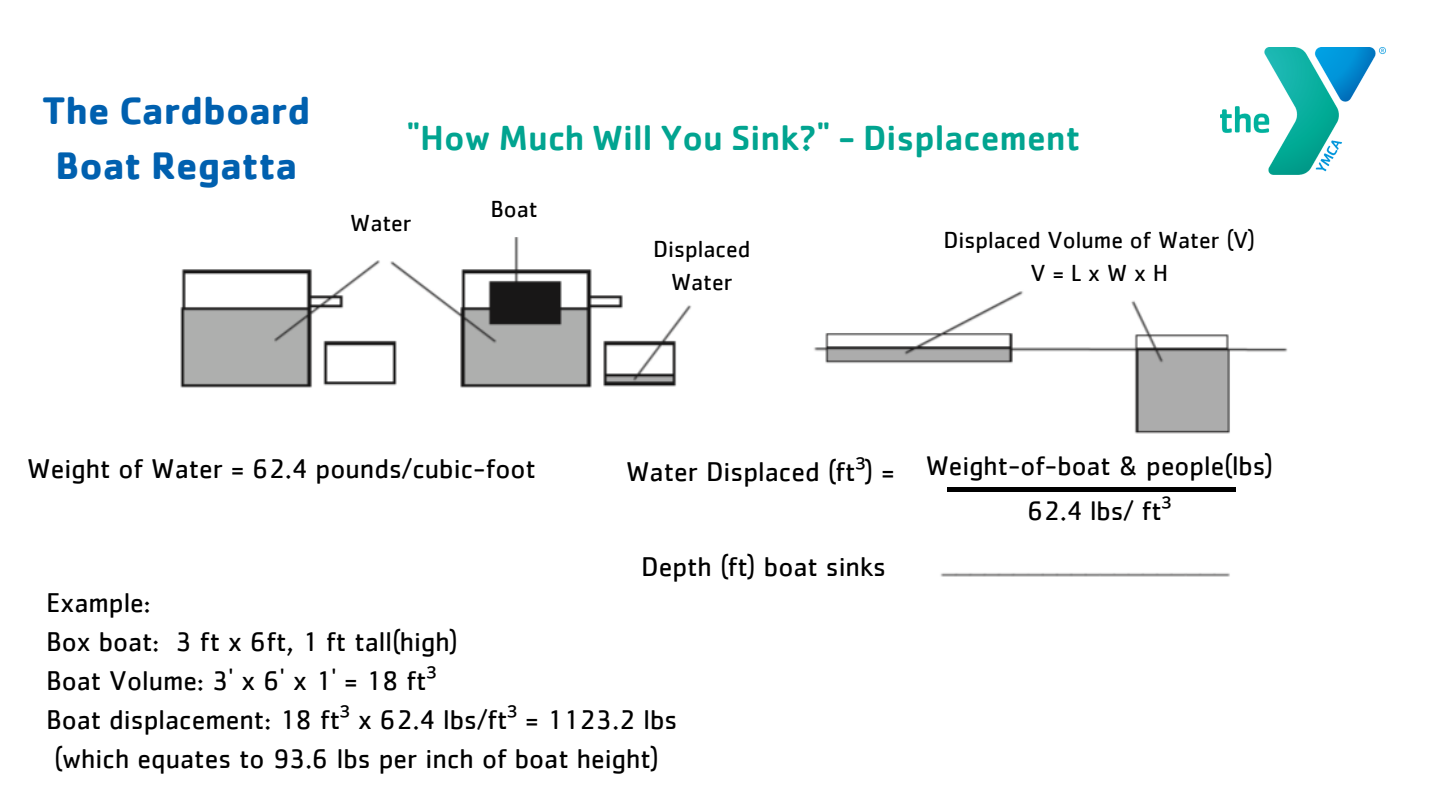
<style>
.page{position:relative;width:1440px;height:810px;background:#fff}
.page>*{position:absolute;margin:0;border:0;box-sizing:border-box;transform-origin:0 0}
.t1{font:700 39.6px/54.7px "Cachet";color:#0060af;text-align:center}
.t2{font:500 36px "Cachet";color:#01a490}
.t3{font:28px/39px "Cachet";color:#000}
.t4{font:27.7px "Cachet";color:#000}
.t5{font:24px/33px "Cachet";color:#000;text-align:center}
.s1{font-family:"Noto Sans"}
</style>
<div class="page">
<img style="left:1220px;top:47px;width:166px;height:127px">
<img style="left:180px;top:237px;width:1108px;height:340px">
<div style="left:333px;top:196px;width:111px;height:62px;background:#fff"></div>
<div style="left:646px;top:227px;width:131px;height:62px;background:#fff"></div>
<div style="left:117px;top:430px;width:817px;height:358px;background:#fff"></div>
<div style="left:929px;top:196px;width:310px;height:89px;background:#fff"></div>
<div style="left:929px;top:440px;width:310px;height:89px;background:#fff"></div>
<hr style="left:947px;top:488px;width:289px;height:4px;background:#000">
<h1 class="t1" style="left:42px;top:82px;width:270px">The Cardboard<br>Boat Regatta</h1>
<p class="t2" style="left:407px;top:114px;width:675px">"How Much Will You Sink?" - Displacement</p>
<p class="t5" style="left:350px;top:207px;width:63px">Water</p>
<p class="t5" style="left:491px;top:194px;width:49px">Boat</p>
<p class="t5" style="left:653px;top:234px;width:99px">Displaced<br>Water</p>
<p class="t5" style="left:943px;top:225px;width:313px">Displaced Volume of Water (V)<br>V = L x W x H</p>
<p class="t3" style="left:27px;top:451px;width:510px">Weight of Water = 62.4 pounds/cubic-foot</p>
<p class="t3" style="left:626px;top:453px;width:270px">Water Displaced (ft<span class="s1">³</span>) =</p>
<p class="t4" style="left:926px;top:454px;width:349px">Weight-of-boat &amp; people(lbs)</p>
<p class="t3" style="left:641px;top:549px;width:246px">Depth (ft) boat sinks</p>
<p class="t4" style="left:1027px;top:498px;width:146px">62.4 lbs/ ft<span class="s1">³</span></p>
<p class="t3" style="left:46px;top:585px;width:633px">Example:<br>Box boat: 3 ft x 6ft, 1 ft tall(high)<br>Boat Volume: 3' x 6' x 1' = 18 ft<span class="s1">³<br></span>Boat displacement: 18 ft<span class="s1">³</span> x 62.4 lbs/ft<span class="s1">³</span> = 1123.2 lbs (which equates to 93.6 lbs per inch of boat height)</p>
</div>
